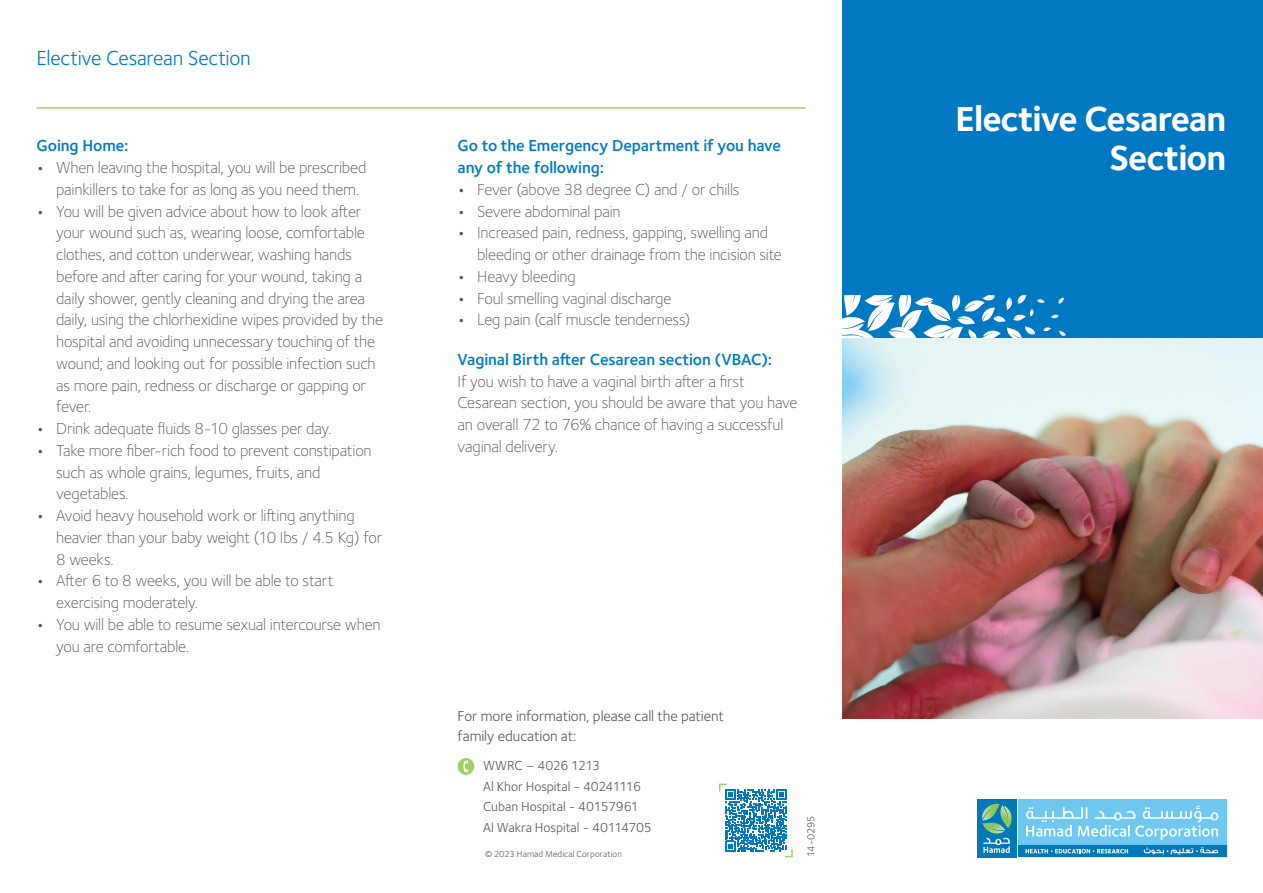
<style>
.page{position:relative;width:1263px;height:893px;background:#fff}
.page>*{position:absolute;margin:0;border:0;box-sizing:border-box;transform-origin:0 0}
.t1{font:700 36px/39px "Foundry Sterling";letter-spacing:-.03em;color:#fff;text-align:right}
.t2{font:21px "Foundry Sterling";letter-spacing:-.015em;color:#0079c2}
.t3{font:300 16.5px/21.8px "Foundry Sterling";letter-spacing:-.015em;color:#57585a}
.t4{font:600 16.5px/21.8px "Foundry Sterling";letter-spacing:-.005em;color:#0079c2}
.t5{font:15px/19.5px "Foundry Sterling";letter-spacing:-.005em;color:#57585a}
.t6{font:13.5px/20.7px "Foundry Sterling";letter-spacing:-.005em;color:#57585a}
.t7{font:10.5px "Foundry Sterling";letter-spacing:-.025em;color:#57585a}
.t8{font:9px "Foundry Sterling";letter-spacing:.01em;color:#57585a}
.s1{font-weight:600}
</style>
<div class="page">
<div style="left:842px;top:0;width:421px;height:338px;background:#0079c2"></div>
<svg style="left:842px;top:296px;width:224px;height:42px"></svg>
<img style="left:842px;top:338px;width:421px;height:381px">
<hr style="left:37px;top:107px;width:768px;height:2px;background:#9fce66">
<div style="left:458px;top:758px;width:16px;height:17px;background:#9fce66;border-radius:50%"></div>
<svg style="left:463px;top:760px;width:5px;height:12px"></svg>
<div style="left:977px;top:799px;width:39px;height:58px;background:#0078b9"></div>
<svg style="left:982px;top:804px;width:30px;height:49px"></svg>
<div style="left:1018px;top:845px;width:209px;height:12px;background:#0078b9"></div>
<div style="left:1018px;top:799px;width:209px;height:46px;background:#6fc6ef"></div>
<svg style="left:1026px;top:806px;width:192px;height:34px"></svg>
<svg style="left:1025px;top:849px;width:103px;height:4px"></svg>
<svg style="left:1144px;top:847px;width:74px;height:7px"></svg>
<svg style="left:719px;top:783px;width:74px;height:75px"></svg>
<p class="t2" style="left:37px;top:46px;width:216px">Elective Cesarean Section</p>
<p class="t4" style="left:37px;top:135px;width:93px">Going Home:</p>
<p class="t3" style="left:56px;top:157px;width:312px;text-indent:-20px"><span class="s1">•</span> When leaving the hospital, you will be prescribed painkillers to take for as long as you need them.</p>
<p class="t3" style="left:56px;top:200px;width:328px;text-indent:-20px"><span class="s1">•</span> You will be given advice about how to look after your wound such as, wearing loose, comfortable clothes, and cotton underwear, washing hands before and after caring for your wound, taking a daily shower, gently cleaning and drying the area daily, using the chlorhexidine wipes provided by the hospital and avoiding unnecessary touching of the wound; and looking out for possible infection such as more pain, redness or discharge or gapping or fever.</p>
<p class="t3" style="left:37px;top:418px;width:296px"><span class="s1">•</span> Drink adequate fluids 8-10 glasses per day.</p>
<p class="t3" style="left:56px;top:439px;width:317px;text-indent:-20px"><span class="s1">•</span> Take more fiber-rich food to prevent constipation such as whole grains, legumes, fruits, and vegetables.</p>
<p class="t3" style="left:56px;top:505px;width:328px;text-indent:-20px"><span class="s1">•</span> Avoid heavy household work or lifting anything heavier than your baby weight (10 Ibs / 4.5 Kg) for<br>8 weeks.</p>
<p class="t3" style="left:56px;top:570px;width:279px;text-indent:-20px"><span class="s1">•</span> After 6 to 8 weeks, you will be able to start exercising moderately.</p>
<p class="t3" style="left:56px;top:613px;width:326px;text-indent:-20px"><span class="s1">•</span> You will be able to resume sexual intercourse when you are comfortable.</p>
<p class="t4" style="left:458px;top:135px;width:325px">Go to the Emergency Department if you have any of the following:</p>
<p class="t3" style="left:458px;top:178px;width:283px"><span class="s1">•</span> Fever (above 38 degree C) and / or chills</p>
<p class="t3" style="left:458px;top:200px;width:165px"><span class="s1">•</span> Severe abdominal pain</p>
<p class="t3" style="left:477px;top:222px;width:306px;text-indent:-20px"><span class="s1">•</span> Increased pain, redness, gapping, swelling and bleeding or other drainage from the incision site</p>
<p class="t3" style="left:458px;top:265px;width:120px"><span class="s1">•</span> Heavy bleeding</p>
<p class="t3" style="left:458px;top:287px;width:215px"><span class="s1">•</span> Foul smelling vaginal discharge</p>
<p class="t3" style="left:458px;top:309px;width:234px"><span class="s1">•</span> Leg pain (calf muscle tenderness)</p>
<p class="t4" style="left:458px;top:349px;width:316px">Vaginal Birth after Cesarean section (VBAC):</p>
<p class="t3" style="left:458px;top:370px;width:341px">If you wish to have a vaginal birth after a first Cesarean section, you should be aware that you have an overall 72 to 76% chance of having a successful vaginal delivery.</p>
<p class="t5" style="left:458px;top:707px;width:268px">For more information, please call the patient family education at:</p>
<p class="t6" style="left:483px;top:755px;width:170px">WWRC – 4026 1213<br>Al Khor Hospital - 40241116<br>Cuban Hospital - 40157961<br>Al Wakra Hospital - 40114705</p>
<p class="t8" style="left:485px;top:849px;width:138px">© 2023 Hamad Medical Corporation</p>
<p class="t7" style="left:805px;top:857px;width:43px;rotate:-90deg">14-0295</p>
<h1 class="t1" style="left:956px;top:101px;width:272px">Elective Cesarean<br>Section</h1>
</div>
